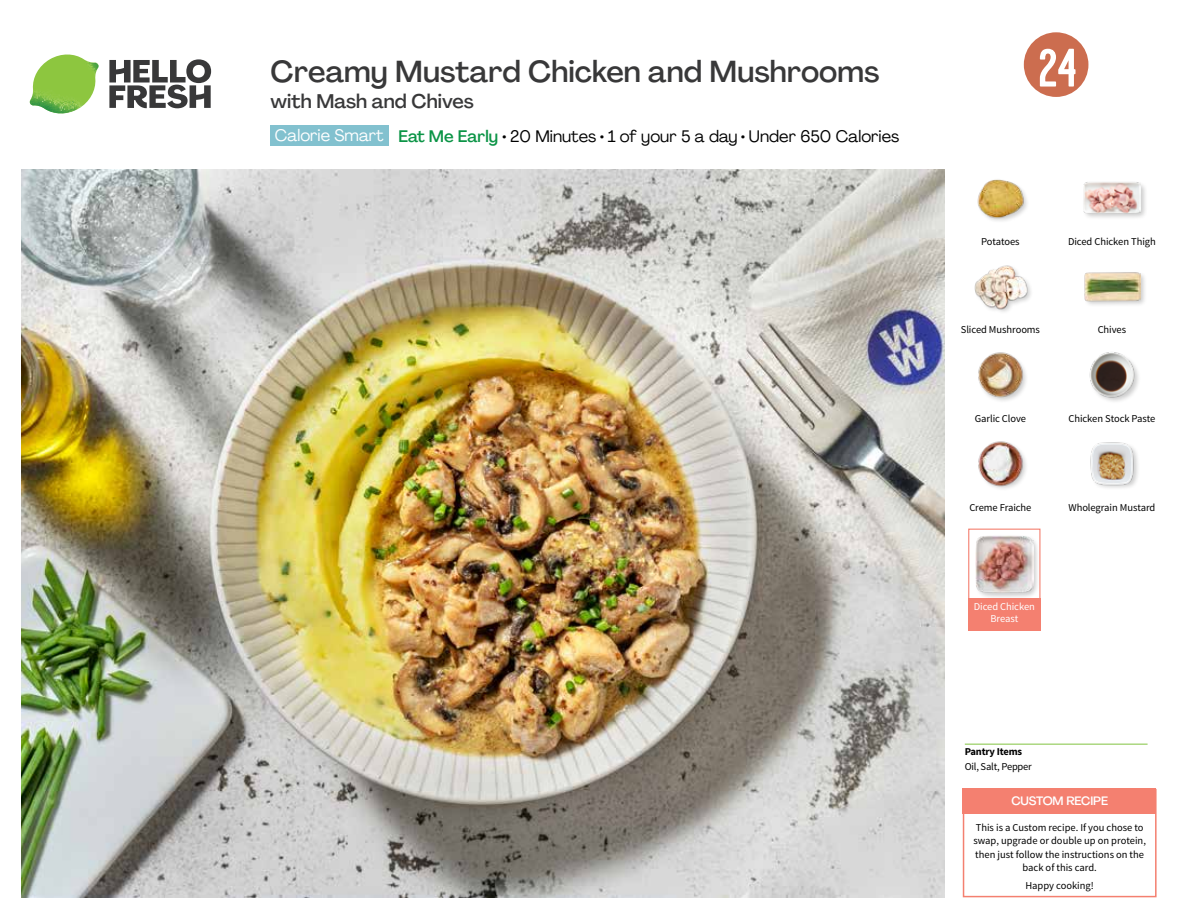
<style>
.page{position:relative;width:1188px;height:918px;background:#fff}
.page>*{position:absolute;margin:0;border:0;box-sizing:border-box;transform-origin:0 0}
.t1{font:54px "Kapra";color:#fff}
.t2{font:500 30px "Agrandir";color:#383839}
.t3{font:500 19.5px "Agrandir";color:#383839}
.t4{font:16.5px "Agrandir";color:#000}
.t5{font:500 12px "Agrandir";letter-spacing:-.01em;color:#fff}
.t6{font:10.5px/13.5px "Source Sans Pro";letter-spacing:-.005em;color:#000;text-align:center}
.t7{font:10.5px/12px "Source Sans Pro";letter-spacing:-.005em;color:#fff;text-align:center}
.t8{font:700 10.5px "Source Sans Pro";letter-spacing:-.02em;color:#000}
.s1{color:#fff}
.s2{font-weight:500;color:#0b9446}
</style>
<div class="page">
<svg style="left:109px;top:59px;width:102px;height:49px"></svg>
<img style="left:30px;top:55px;width:69px;height:59px">
<img style="left:21px;top:170px;width:924px;height:728px">
<div style="left:271px;top:126px;width:118px;height:20px;background:#82c1cf"></div>
<div style="left:963px;top:789px;width:194px;height:108px;border:2px solid #f48070"></div>
<div style="left:963px;top:789px;width:193px;height:25px;background:#f48070"></div>
<hr style="left:965px;top:744px;width:183px;height:1px;background:#82c341">
<img style="left:978px;top:352px;width:48px;height:49px">
<img style="left:978px;top:441px;width:48px;height:48px">
<img style="left:1090px;top:442px;width:48px;height:46px">
<img style="left:1089px;top:352px;width:50px;height:50px">
<img style="left:977px;top:179px;width:50px;height:42px">
<div style="left:974px;top:265px;width:60px;height:50px;background:#000;opacity:.2"></div>
<img style="left:974px;top:265px;width:55px;height:50px">
<div style="left:1084px;top:271px;width:63px;height:37px;background:#000;opacity:.2"></div>
<img style="left:1084px;top:271px;width:57px;height:37px">
<div style="left:1082px;top:181px;width:66px;height:40px;background:#000;opacity:.2"></div>
<img style="left:1083px;top:181px;width:58px;height:40px">
<div style="left:968px;top:529px;width:72px;height:72px;border:1px solid #f48070"></div>
<div style="left:968px;top:598px;width:72px;height:33px;background:#f48070"></div>
<div style="left:974px;top:534px;width:66px;height:66px;background:#000;opacity:.2"></div>
<img style="left:976px;top:535px;width:57px;height:58px">
<svg style="left:1023px;top:32px;width:66px;height:65px"></svg>
<h2 class="t2" style="left:271px;top:53px;width:610px">Creamy Mustard Chicken and Mushrooms</h2>
<h1 class="t1" style="left:1038px;top:37px;width:40px">24</h1>
<h3 class="t3" style="left:271px;top:89px;width:205px">with Mash and Chives</h3>
<h3 class="t4" style="left:275px;top:126px;width:626px"><span class="s1">Calorie Smart</span> <span class="s2">Eat Me Early</span> • 20 Minutes • 1 of your 5 a day • Under 650 Calories</h3>
<p class="t6" style="left:981px;top:234px;width:40px">Potatoes</p>
<p class="t6" style="left:1068px;top:234px;width:89px">Diced Chicken Thigh</p>
<p class="t6" style="left:961px;top:323px;width:81px">Sliced Mushrooms</p>
<p class="t6" style="left:1098px;top:323px;width:30px">Chives</p>
<p class="t6" style="left:975px;top:412px;width:53px">Garlic Clove</p>
<p class="t6" style="left:1068px;top:412px;width:89px">Chicken Stock Paste</p>
<p class="t6" style="left:969px;top:501px;width:64px">Creme Fraiche</p>
<p class="t6" style="left:1068px;top:501px;width:88px">Wholegrain Mustard</p>
<p class="t7" style="left:974px;top:600px;width:63px">Diced Chicken<br>Breast</p>
<p class="t8" style="left:965px;top:745px;width:59px">Pantry Items</p>
<p class="t6" style="left:965px;top:759px;width:69px">Oil, Salt, Pepper</p>
<p class="t5" style="left:1011px;top:794px;width:98px">CUSTOM RECIPE</p>
<p class="t6" style="left:973px;top:821px;width:174px">This is a Custom recipe. If you chose to swap, upgrade or double up on protein, then just follow the instructions on the back of this card.</p>
<p class="t6" style="left:1025px;top:879px;width:70px">Happy cooking!</p>
</div>
